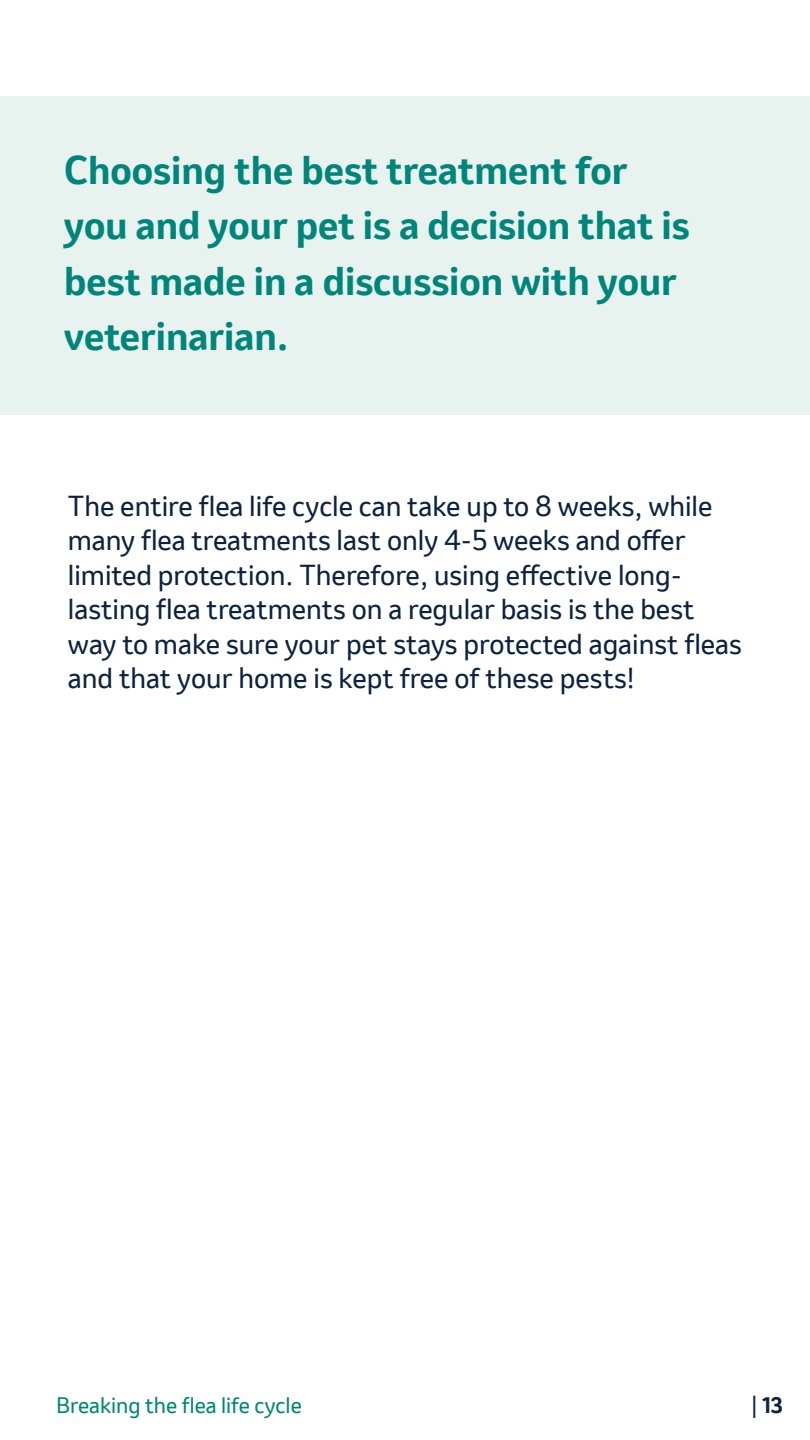
<style>
.page{position:relative;width:810px;height:1440px;background:#fff}
.page>*{position:absolute;margin:0;border:0;box-sizing:border-box;transform-origin:0 0}
.t1{font:700 37.5px/55.5px "Invention";color:#00857b}
.t2{font:27px/34.5px "Invention";color:#0b2240}
.t3{font:21px "Invention";color:#00857b}
.t4{font:700 21px "Invention";color:#0b2240}
.s1{font-weight:400}
</style>
<div class="page">
<div style="left:0;top:96px;width:810px;height:319px;background:#e8f3ef"></div>
<h1 class="t1" style="left:64px;top:142px;width:627px">Choosing the best treatment for you and your pet is a decision that is best made in a discussion with your veterinarian.</h1>
<p class="t2" style="left:68px;top:488px;width:675px">The entire flea life cycle can take up to 8 weeks, while many flea treatments last only 4-5 weeks and offer limited protection. Therefore, using effective long&shy;lasting flea treatments on a regular basis is the best way to make sure your pet stays protected against fleas and that your home is kept free of these pests!</p>
<p class="t3" style="left:56px;top:1390px;width:247px">Breaking the flea life cycle</p>
<p class="t4" style="left:751px;top:1390px;width:33px"><span class="s1">|</span> 13</p>
</div>
